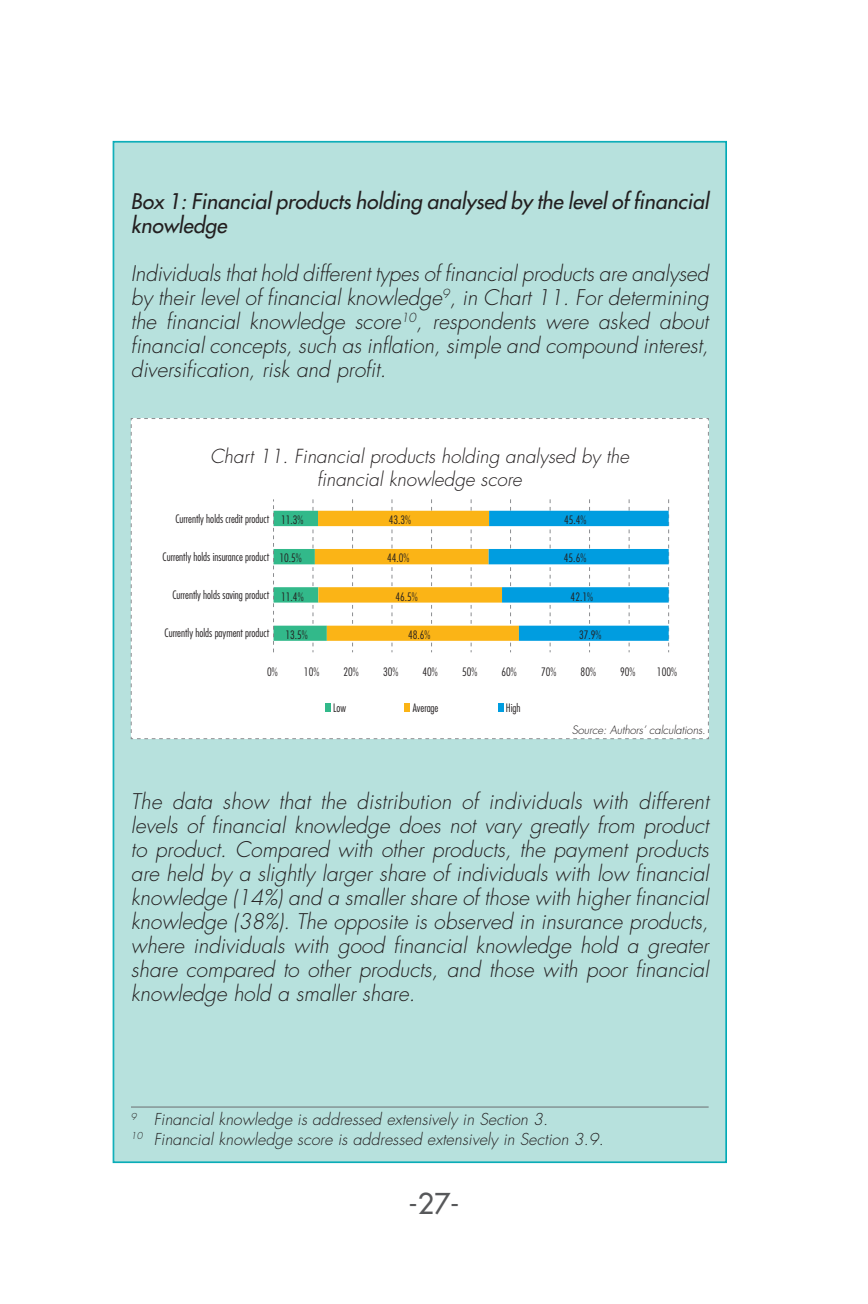
<style>
.page{position:relative;width:868px;height:1304px;background:#fff}
.page>*{position:absolute;margin:0;border:0;box-sizing:border-box;transform-origin:0 0}
.t1{font:500 28px "Futura Std";color:#57585a}
.t2{font:italic 300 21px/24px "Futura Std";color:#231f20;text-align:justify}
.t3{font:italic 500 21px/24px "Futura Std";color:#231f20}
.t4{font:italic 300 18.8px/22.6px "Futura Std";color:#231f20;text-align:center}
.t5{font:italic 300 16px/19.8px "Futura Std";letter-spacing:.005em;color:#231f20}
.t6{font:300 condensed 11.4px "Futura Std";color:#231f20}
.t7{font:italic 300 11.4px "Futura Std";letter-spacing:-.01em;color:#231f20}
</style>
<div class="page">
<div style="left:113px;top:141px;width:613px;height:1022px;background:#b7e1dd"></div>
<svg style="left:131px;top:418px;width:578px;height:321px"></svg>
<div style="left:325px;top:703px;width:5px;height:8px;background:#32b98a"></div>
<div style="left:404px;top:703px;width:6px;height:8px;background:#fbb416"></div>
<div style="left:497px;top:703px;width:6px;height:8px;background:#009de0"></div>
<p class="t3" style="left:131px;top:189px;width:579px">Box 1: Financial products holding analysed by the level of financial knowledge</p>
<p class="t2" style="left:131px;top:262px;width:579px">Individuals that hold different types of financial products are analysed by their level of financial knowledge<sup>9</sup>, in Chart 11. For determining the financial knowledge score<sup>10</sup>, respondents were asked about financial concepts, such as inflation, simple and compound interest, diversification, risk and profit.</p>
<p class="t4" style="left:210px;top:446px;width:420px">Chart 11. Financial products holding analysed by the nancial knowledge score</p>
<p class="t6" style="left:175px;top:512px;width:95px">Currently holds credit product</p>
<p class="t6" style="left:281px;top:513px;width:24px">11.3%</p>
<p class="t6" style="left:389px;top:513px;width:24px">43.3%</p>
<p class="t6" style="left:564px;top:513px;width:24px">45.4%</p>
<p class="t6" style="left:163px;top:550px;width:108px">Currently holds insurance product</p>
<p class="t6" style="left:279px;top:551px;width:24px">10.5%</p>
<p class="t6" style="left:387px;top:551px;width:24px">44.0%</p>
<p class="t6" style="left:564px;top:551px;width:24px">45.6%</p>
<p class="t6" style="left:172px;top:588px;width:98px">Currently holds saving product</p>
<p class="t6" style="left:281px;top:590px;width:24px">11.4%</p>
<p class="t6" style="left:395px;top:590px;width:24px">46.5%</p>
<p class="t6" style="left:570px;top:590px;width:24px">42.1%</p>
<p class="t6" style="left:164px;top:626px;width:106px">Currently holds payment product</p>
<p class="t6" style="left:285px;top:628px;width:24px">13.5%</p>
<p class="t6" style="left:408px;top:628px;width:24px">48.6%</p>
<p class="t6" style="left:579px;top:628px;width:24px">37.9%</p>
<p class="t6" style="left:267px;top:665px;width:12px">0%</p>
<p class="t6" style="left:304px;top:665px;width:17px">10%</p>
<p class="t6" style="left:343px;top:665px;width:17px">20%</p>
<p class="t6" style="left:383px;top:665px;width:17px">30%</p>
<p class="t6" style="left:422px;top:665px;width:17px">40%</p>
<p class="t6" style="left:462px;top:665px;width:17px">50%</p>
<p class="t6" style="left:501px;top:665px;width:17px">60%</p>
<p class="t6" style="left:541px;top:665px;width:17px">70%</p>
<p class="t6" style="left:580px;top:665px;width:17px">80%</p>
<p class="t6" style="left:620px;top:665px;width:17px">90%</p>
<p class="t6" style="left:657px;top:665px;width:22px">100%</p>
<p class="t6" style="left:333px;top:701px;width:15px">Low</p>
<p class="t6" style="left:413px;top:701px;width:27px">Average</p>
<p class="t6" style="left:506px;top:701px;width:16px">High</p>
<p class="t7" style="left:571px;top:723px;width:136px">Source: Authors’ calculations.</p>
<p class="t2" style="left:131px;top:790px;width:579px">The data show that the distribution of individuals with different levels of financial knowledge does not vary greatly from product to product. Compared with other products, the payment products are held by a slightly larger share of individuals with low financial knowledge (14%) and a smaller share of those with higher financial knowledge (38%). The opposite is observed in insurance products, where individuals with good financial knowledge hold a greater share compared to other products, and those with poor financial knowledge hold a smaller share.</p>
<p class="t5" style="left:131px;top:1110px;width:474px"><sup>9</sup> Financial knowledge is addressed extensively in Section 3.<br><sup>10</sup> Financial knowledge score is addressed extensively in Section 3.9.</p>
<h1 class="t1" style="left:408px;top:1186px;width:52px">-27-</h1>
</div>
